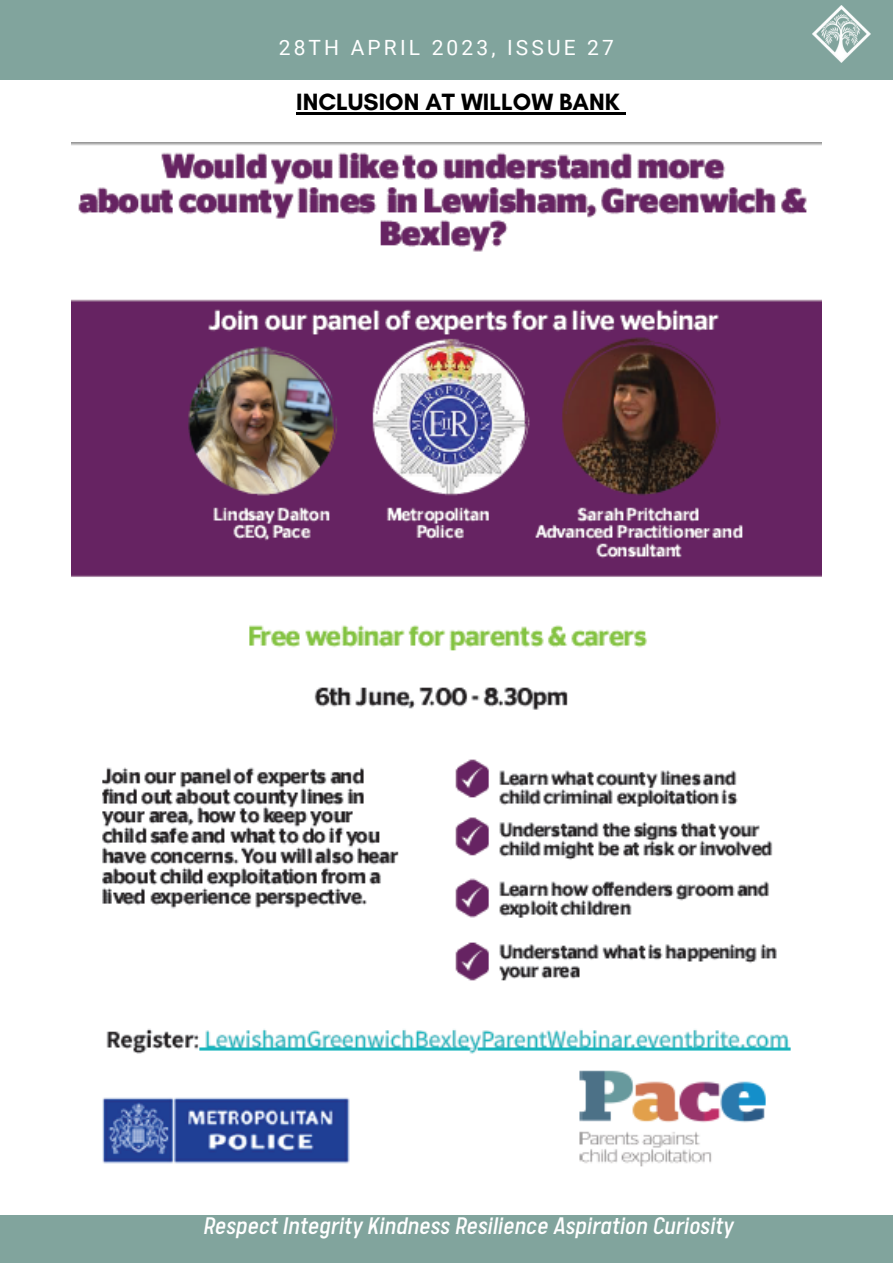
<style>
.page{position:relative;width:893px;height:1264px;background:#fff}
.page>*{position:absolute;margin:0;border:0;box-sizing:border-box;transform-origin:0 0}
.t1{font:italic 27px "Calps Sans";color:#fff}
.t2{font:700 24px "Glacial Indifference";color:#000}
.t3{font:21px "Roboto";letter-spacing:.15em;color:#fff}
</style>
<div class="page">
<div style="left:0;top:0;width:892px;height:80px;background:#81a49d"></div>
<div style="left:0;top:1215px;width:892px;height:47px;background:#81a49d"></div>
<img style="left:812px;top:5px;width:58px;height:57px">
<img style="left:71px;top:142px;width:750px;height:1025px">
<hr style="left:296px;top:113px;width:323px;height:2px;background:#000">
<svg style="left:619px;top:113px;width:6px;height:2px"></svg>
<p class="t3" style="left:279px;top:36px;width:336px">28TH APRIL 2023, ISSUE 27</p>
<p class="t2" style="left:296px;top:88px;width:325px">INCLUSION AT WILLOW BANK</p>
<p class="t1" style="left:203px;top:1214px;width:532px">Respect Integrity Kindness Resilience Aspiration Curiosity</p>
</div>
